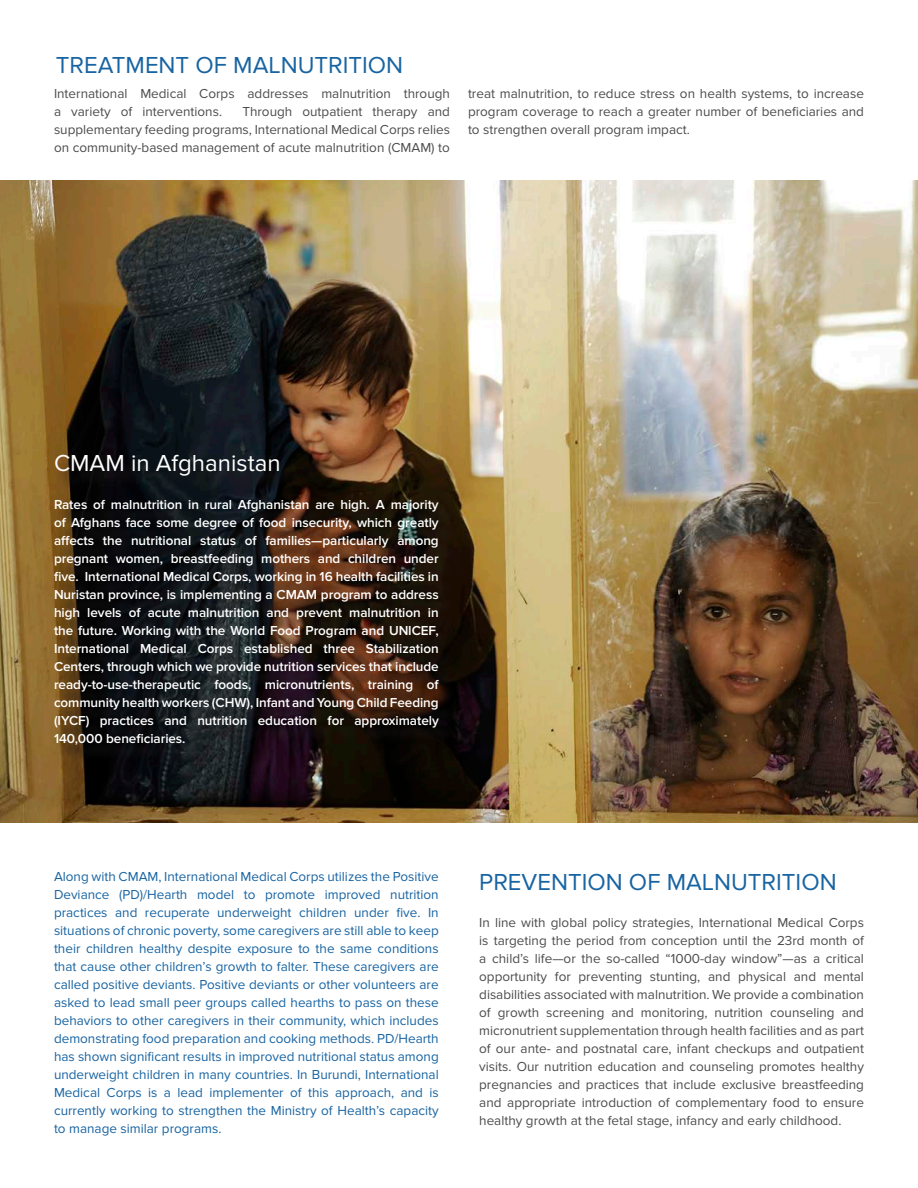
<style>
.page{position:relative;width:918px;height:1188px;background:#fff}
.page>*{position:absolute;margin:0;border:0;box-sizing:border-box;transform-origin:0 0}
.Topic_heading{font:24px "Proxima Nova";color:#1864a2}
.Topic_heading-2{font:24px "Proxima Nova";color:#fff}
.Topic_heading-3{font:13.5px/18px "Proxima Nova";color:#4d4b4d;text-align:justify}
.Topic_heading-4{font:13.5px/18px "Proxima Nova";color:#1864a2;text-align:justify}
.Topic_heading-5{font:600 13.5px/18px "Proxima Nova";letter-spacing:-.005em;color:#fff;text-align:justify}
</style>
<div class="page">
<img style="left:0;top:180px;width:918px;height:643px">
<div style="left:58px;top:457px;width:399px;height:305px;background:#231f20;opacity:.75"></div>
<p class="Topic_heading" style="left:56px;top:51px;width:349px">TREATMENT OF MALNUTRITION</p>
<p class="Topic_heading-3" style="left:54px;top:85px;width:398px">International Medical Corps addresses malnutrition through a variety of interventions.</p>
<p class="Topic_heading-3" style="left:54px;top:103px;width:398px;text-indent:188px">Through outpatient therapy and supplementary feeding programs, International Medical Corps relies on community-based management of acute malnutrition (CMAM) to</p>
<p class="Topic_heading-3" style="left:468px;top:85px;width:398px">treat malnutrition, to reduce stress on health systems, to increase program coverage to reach a greater number of beneficiaries and to strengthen overall program impact.</p>
<p class="Topic_heading-2" style="left:54px;top:449px;width:228px">CMAM in Afghanistan</p>
<p class="Topic_heading-5" style="left:54px;top:496px;width:386px">Rates of malnutrition in rural Afghanistan are high. A majority of Afghans face some degree of food insecurity, which greatly affects the nutritional status of families—particularly among pregnant women, breastfeeding mothers and children under five. International Medical Corps, working in 16 health facilities in Nuristan province, is implementing a CMAM program to address high levels of acute malnutrition and prevent malnutrition in the future. Working with the World Food Program and UNICEF, International Medical Corps established three Stabilization Centers, through which we provide nutrition services that include ready-to-use-therapeutic foods, micronutrients, training of community health workers (CHW), Infant and Young Child Feeding (IYCF) practices and nutrition education for approximately 140,000 beneficiaries.</p>
<p class="Topic_heading-4" style="left:54px;top:868px;width:386px">Along with CMAM, International Medical Corps utilizes the Positive Deviance (PD)/Hearth model to promote improved nutrition practices and recuperate underweight children under five. In situations of chronic poverty, some caregivers are still able to keep their children healthy despite exposure to the same conditions that cause other children’s growth to falter. These caregivers are called positive deviants. Positive deviants or other volunteers are asked to lead small peer groups called hearths to pass on these behaviors to other caregivers in their community, which includes demonstrating food preparation and cooking methods. PD/Hearth has shown significant results in improved nutritional status among underweight children in many countries. In Burundi, International Medical Corps is a lead implementer of this approach, and is currently working to strengthen the Ministry of Health’s capacity to manage similar programs.</p>
<p class="Topic_heading" style="left:479px;top:868px;width:359px">PREVENTION OF MALNUTRITION</p>
<p class="Topic_heading-3" style="left:479px;top:914px;width:386px">In line with global policy strategies, International Medical Corps is targeting the period from conception until the 23rd month of a child’s life—or the so-called “1000-day window”—as a critical opportunity for preventing stunting, and physical and mental disabilities associated with malnutrition. We provide a combination of growth screening and monitoring, nutrition counseling and micronutrient supplementation through health facilities and as part of our ante- and postnatal care, infant checkups and outpatient visits. Our nutrition education and counseling promotes healthy pregnancies and practices that include exclusive breastfeeding and appropriate introduction of complementary food to ensure healthy growth at the fetal stage, infancy and early childhood.</p>
</div>
